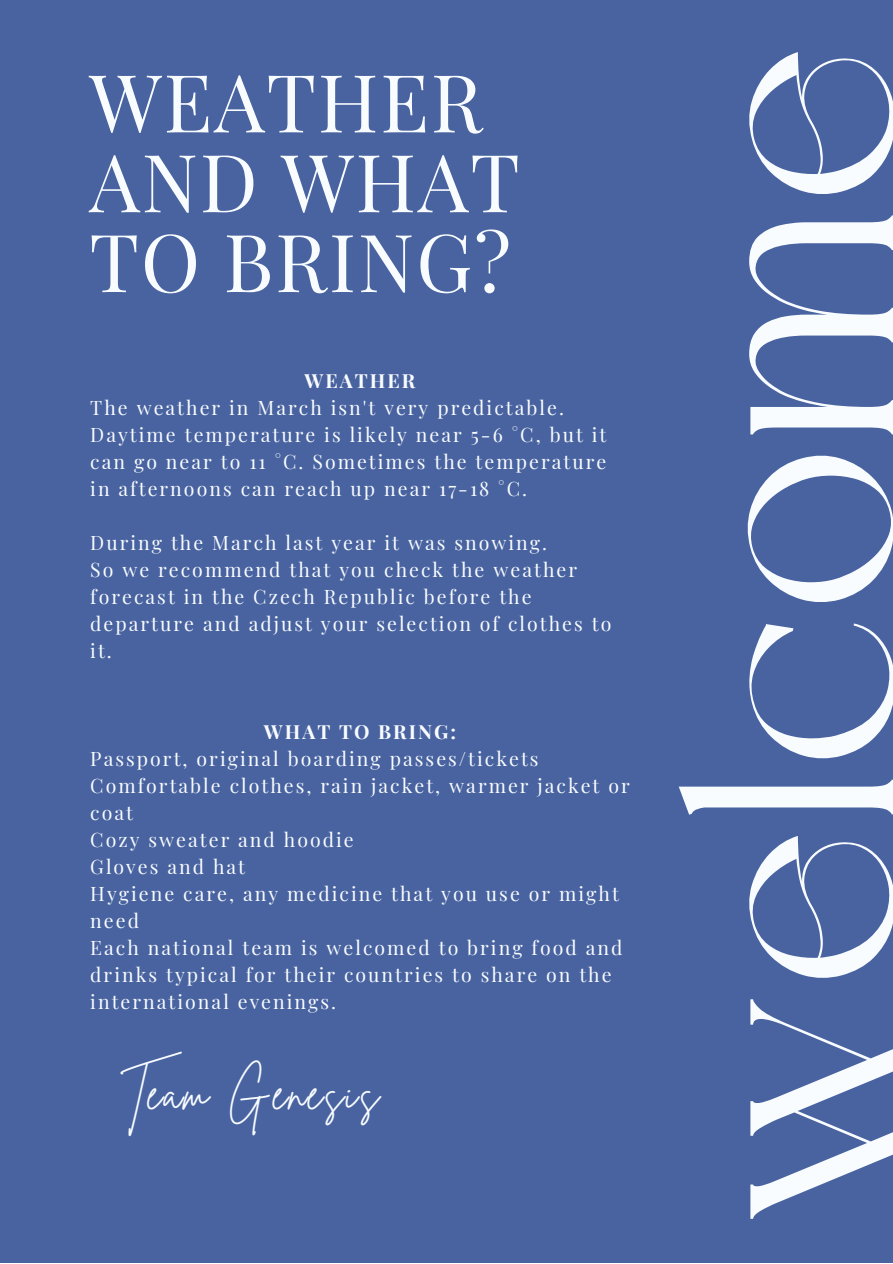
<style>
.page{position:relative;width:893px;height:1264px;background:#fff}
.page>*{position:absolute;margin:0;border:0;box-sizing:border-box;transform-origin:0 0}
.t1{font:298.5px "Dream Avenue";letter-spacing:.02em;color:#f9fcff}
.t2{font:80.25px/79.8px "Playfair Display";letter-spacing:.02em;color:#f9fcff}
.t3{font:47.25px "Brittany Signature";letter-spacing:.045em;color:#f9fcff}
.t4{font:19.5px/27px "Playfair Display";letter-spacing:.105em;color:#f9fcff}
.t5{font:700 19.5px "Playfair Display";letter-spacing:.105em;color:#f9fcff}
</style>
<div class="page">
<div style="left:0;top:0;width:892px;height:1262px;background:#4863a0"></div>
<p class="t2" style="left:89px;top:59px;width:432px">WEATHER<br>AND WHAT<br>TO BRING?</p>
<p class="t5" style="left:304px;top:367px;width:112px">WEATHER</p>
<p class="t4" style="left:90px;top:393px;width:475px">The weather in March isn't very predictable.</p>
<p class="t4" style="left:90px;top:420px;width:517px;text-align:justify">Daytime temperature is likely near 5-6 °C, but it can go near to 11 °C. Sometimes the temperature in afternoons can reach up near 17-18 °C.</p>
<p class="t4" style="left:90px;top:528px;width:458px">During the March last year it was snowing.</p>
<p class="t4" style="left:90px;top:555px;width:522px">So we recommend that you check the weather forecast in the Czech Republic before the departure and adjust your selection of clothes to it.</p>
<p class="t5" style="left:264px;top:718px;width:194px">WHAT TO BRING:</p>
<p class="t4" style="left:90px;top:744px;width:450px">Passport, original boarding passes/tickets</p>
<p class="t4" style="left:90px;top:771px;width:541px">Comfortable clothes, rain jacket, warmer jacket or coat</p>
<p class="t4" style="left:90px;top:825px;width:265px">Cozy sweater and hoodie</p>
<p class="t4" style="left:90px;top:852px;width:156px">Gloves and hat</p>
<p class="t4" style="left:90px;top:879px;width:530px">Hygiene care, any medicine that you use or might need</p>
<p class="t4" style="left:90px;top:933px;width:533px">Each national team is welcomed to bring food and drinks typical for their countries to share on the international evenings.</p>
<p class="t3" style="left:121px;top:1062px;width:260px">Team Genesis</p>
<p class="t1" style="left:670px;top:1226px;width:1183px;rotate:-90deg">welcome</p>
</div>
